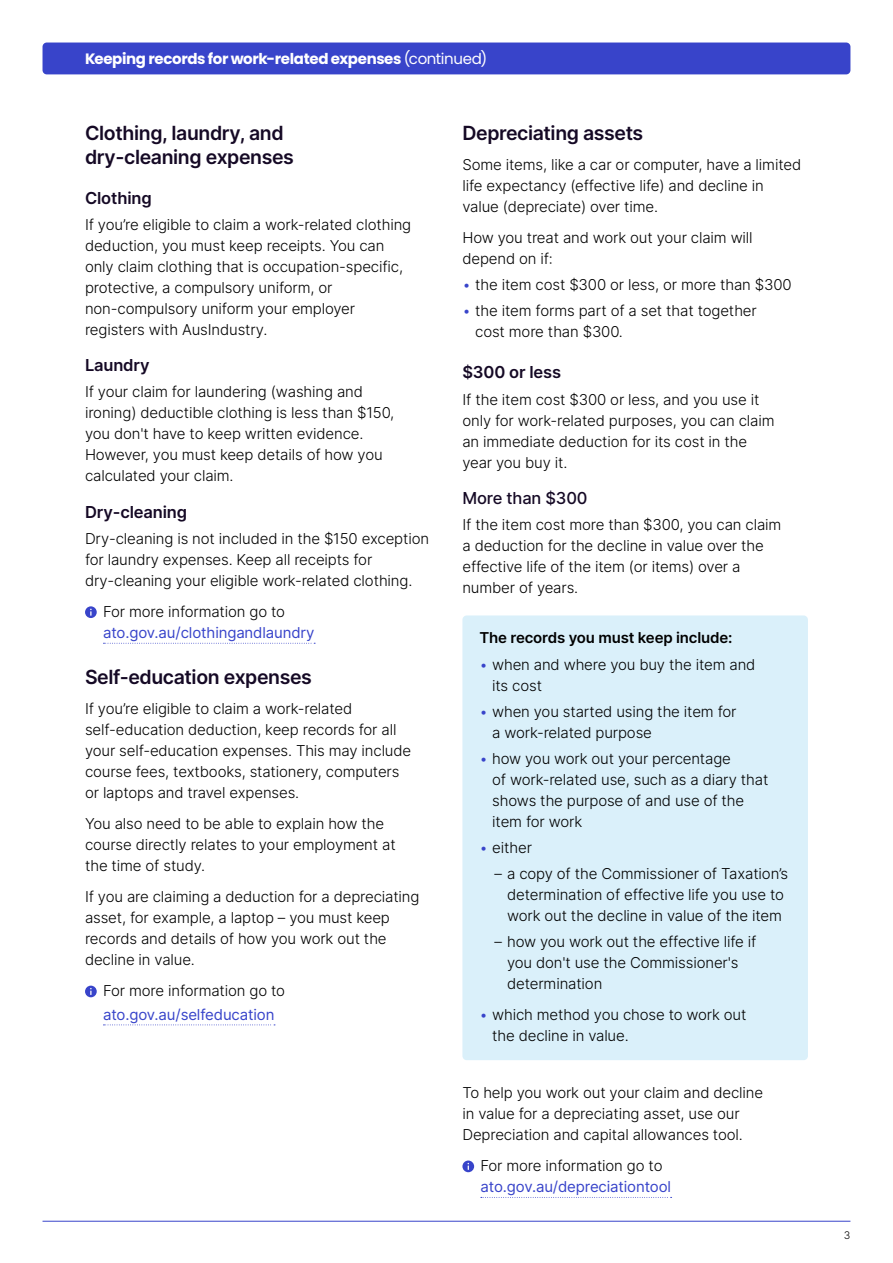
<style>
.page{position:relative;width:893px;height:1263px;background:#fff}
.page>*{position:absolute;margin:0;border:0;box-sizing:border-box;transform-origin:0 0}
.t1{font:600 19.5px/24px "Inter";letter-spacing:-.02em;color:#150925}
.t2{font:600 16.5px "Inter";letter-spacing:-.01em;color:#150925}
.t3{font:500 16.5px "Inter";letter-spacing:-.01em;color:#150925}
.t4{font:300 15px/21px "Inter";letter-spacing:-.01em;color:#000}
.t5{font:15px "Inter";letter-spacing:-.01em;color:#3844ca}
.t6{font:700 15px "Poppins";letter-spacing:-.025em;color:#fff}
.t7{font:600 15px "Inter";letter-spacing:-.01em;color:#000}
.t8{font:300 10.5px "Inter";color:#000}
.s1{font-weight:400}
.s2{color:#3844ca}
</style>
<div class="page">
<hr style="left:43px;top:1221px;width:807px;height:1px;background:#3844ca">
<svg style="left:103px;top:643px;width:212px;height:1px"></svg>
<svg style="left:103px;top:1024px;width:172px;height:1px"></svg>
<div style="left:85px;top:606px;width:12px;height:12px;background:#3844ca;border-radius:50%"></div>
<svg style="left:90px;top:609px;width:2px;height:7px"></svg>
<svg style="left:85px;top:986px;width:11px;height:11px"></svg>
<div style="left:85px;top:986px;width:12px;height:11px;background:#3844ca;border-radius:50%"></div>
<svg style="left:90px;top:988px;width:2px;height:7px"></svg>
<svg style="left:481px;top:1197px;width:191px;height:1px"></svg>
<div style="left:462px;top:615px;width:346px;height:445px;background:#daf0fa;border-radius:4px"></div>
<svg style="left:462px;top:1160px;width:12px;height:12px"></svg>
<div style="left:43px;top:43px;width:807px;height:31px;background:#3844ca;border-radius:4px"></div>
<p class="t6" style="left:85px;top:52px;width:404px">Keeping records for work‑related expenses <span class="s1">(continued)</span></p>
<h1 class="t1" style="left:85px;top:121px;width:210px">Clothing, laundry, and dry-cleaning expenses</h1>
<p class="t2" style="left:85px;top:188px;width:68px">Clothing</p>
<p class="t4" style="left:85px;top:214px;width:328px">If you’re eligible to claim a work-related clothing deduction, you must keep receipts. You can only claim clothing that is occupation-specific, protective, a compulsory uniform, or non-compulsory uniform your employer registers with AusIndustry.</p>
<p class="t2" style="left:85px;top:355px;width:66px">Laundry</p>
<p class="t4" style="left:85px;top:381px;width:311px">If your claim for laundering (washing and ironing) deductible clothing is less than $150, you don't have to keep written evidence.<br>However, you must keep details of how you calculated your claim.</p>
<p class="t2" style="left:85px;top:502px;width:104px">Dry-cleaning</p>
<p class="t4" style="left:85px;top:528px;width:346px">Dry-cleaning is not included in the $150 exception for laundry expenses. Keep all receipts for dry-cleaning your eligible work-related clothing.</p>
<p class="t4" style="left:103px;top:601px;width:184px">For more information go to</p>
<p class="t5" style="left:103px;top:624px;width:213px">ato.gov.au/clothingandlaundry</p>
<h1 class="t1" style="left:85px;top:665px;width:228px">Self-education expenses</h1>
<p class="t4" style="left:85px;top:698px;width:328px">If you’re eligible to claim a work-related self-education deduction, keep records for all your self-education expenses. This may include course fees, textbooks, stationery, computers or laptops and travel expenses.</p>
<p class="t4" style="left:85px;top:813px;width:312px">You also need to be able to explain how the course directly relates to your employment at the time of study.</p>
<p class="t4" style="left:85px;top:886px;width:336px">If you are claiming a deduction for a depreciating asset, for example, a laptop – you must keep records and details of how you work out the decline in value.</p>
<p class="t4" style="left:103px;top:980px;width:184px">For more information go to</p>
<p class="t5" style="left:103px;top:1005px;width:173px">ato.gov.au/selfeducation</p>
<h1 class="t1" style="left:462px;top:121px;width:182px">Depreciating assets</h1>
<p class="t4" style="left:462px;top:154px;width:340px">Some items, like a car or computer, have a limited life expectancy (effective life) and decline in value (depreciate) over time.</p>
<p class="t4" style="left:462px;top:227px;width:292px">How you treat and work out your claim will depend on if:</p>
<p class="t4" style="left:462px;top:274px;width:331px"><span class="s2">•</span> the item cost $300 or less, or more than $300</p>
<p class="t4" style="left:475px;top:300px;width:283px;text-indent:-13px"><span class="s2">•</span> the item forms part of a set that together cost more than $300.</p>
<p class="t2" style="left:462px;top:363px;width:100px">$300 or less</p>
<p class="t4" style="left:462px;top:389px;width:314px">If the item cost $300 or less, and you use it only for work-related purposes, you can claim an immediate deduction for its cost in the year you buy it.</p>
<p class="t3" style="left:462px;top:488px;width:127px">More than $300</p>
<p class="t4" style="left:462px;top:514px;width:320px">If the item cost more than $300, you can claim a deduction for the decline in value over the effective life of the item (or items) over a number of years.</p>
<p class="t7" style="left:479px;top:629px;width:255px">The records you must keep include:</p>
<p class="t4" style="left:492px;top:653px;width:265px;text-indent:-13px"><span class="s2">•</span> when and where you buy the item and its cost</p>
<p class="t4" style="left:492px;top:701px;width:246px;text-indent:-13px"><span class="s2">•</span> when you started using the item for a work-related purpose</p>
<p class="t4" style="left:492px;top:748px;width:278px;text-indent:-13px"><span class="s2">•</span> how you work out your percentage<br>of work-related use, such as a diary that shows the purpose of and use of the item for work</p>
<p class="t4" style="left:479px;top:837px;width:54px"><span class="s2">•</span> either</p>
<p class="t4" style="left:494px;top:863px;width:295px;text-align:center">– a copy of the Commissioner of Taxation’s determination of effective life you use to work out the decline in value of the item</p>
<p class="t4" style="left:507px;top:931px;width:251px;text-indent:-13px">– how you work out the effective life if you don't use the Commissioner's determination</p>
<p class="t4" style="left:492px;top:1004px;width:256px;text-indent:-13px"><span class="s2">•</span> which method you chose to work out the decline in value.</p>
<p class="t4" style="left:462px;top:1082px;width:302px">To help you work out your claim and decline in value for a depreciating asset, use our<br>Depreciation and capital allowances tool.</p>
<p class="t4" style="left:480px;top:1155px;width:184px">For more information go to</p>
<p class="t5" style="left:480px;top:1178px;width:192px">ato.gov.au/depreciationtool</p>
<p class="t8" style="left:844px;top:1229px;width:8px">3</p>
</div>
